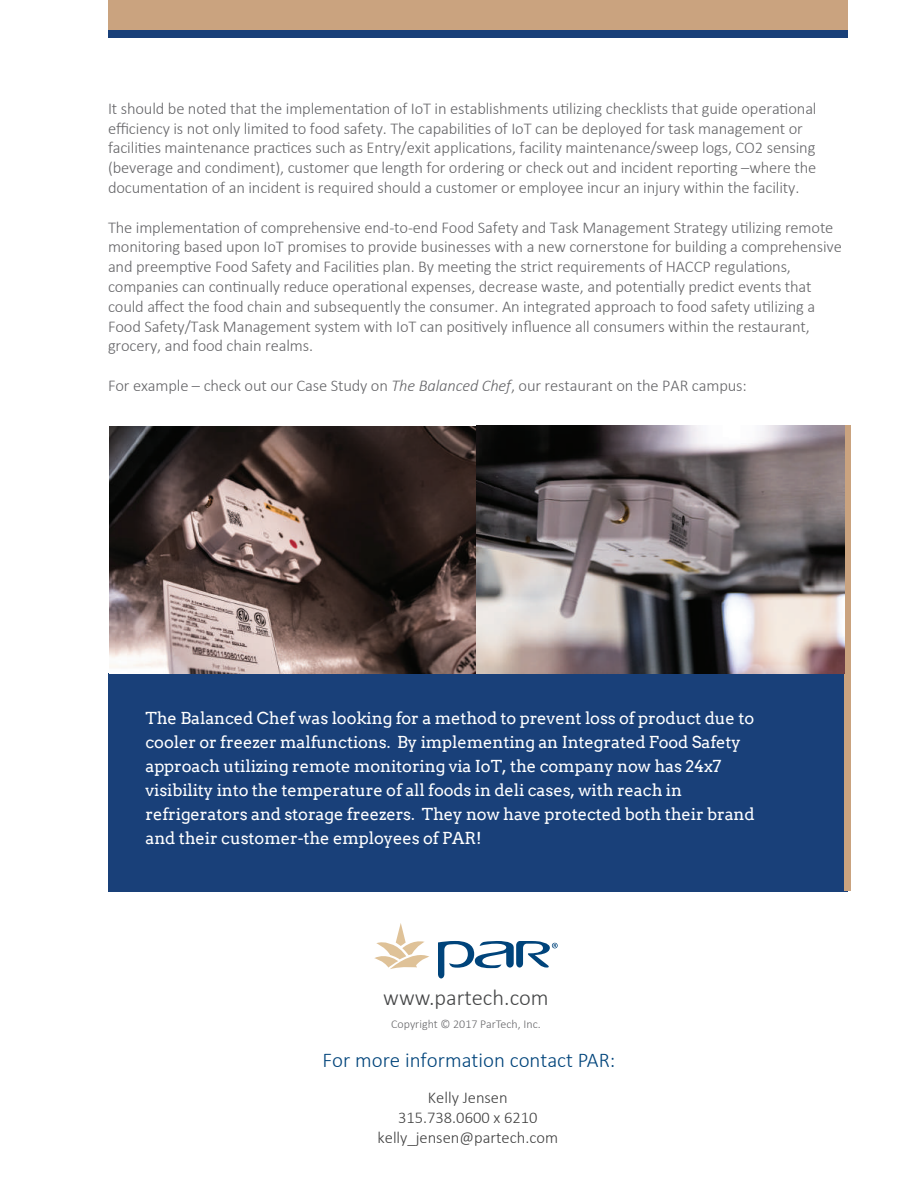
<style>
.page{position:relative;width:918px;height:1188px;background:#fff}
.page>*{position:absolute;margin:0;border:0;box-sizing:border-box;transform-origin:0 0}
.t1{font:300 22.5px "Calibri";color:#454647}
.t2{font:300 21px "Calibri";color:#00447b}
.t3{font:300 16.5px/19.8px "Calibri";letter-spacing:-.01em;color:#656568}
.t4{font:16.5px/24px "Arvo";letter-spacing:-.01em;color:#fff}
.t5{font:300 16.5px/19.8px "Calibri";color:#404040;text-align:center}
.t6{font:300 12px "Calibri";color:#67676a}
.s1{font-style:italic}
</style>
<div class="page">
<div style="left:108px;top:0;width:740px;height:37px;background:#caa37f"></div>
<div style="left:108px;top:30px;width:740px;height:7px;background:#194079"></div>
<div style="left:108px;top:673px;width:740px;height:218px;background:#194079"></div>
<div style="left:844px;top:426px;width:7px;height:465px;background:#caa37f"></div>
<img style="left:109px;top:426px;width:735px;height:247px">
<svg style="left:374px;top:923px;width:55px;height:46px"></svg>
<svg style="left:438px;top:941px;width:120px;height:37px"></svg>
<p class="t3" style="left:108px;top:98px;width:710px">It should be noted that the implementation of IoT in establishments utilizing checklists that guide operational efficiency is not only limited to food safety. The capabilities of IoT can be deployed for task management or facilities maintenance practices such as Entry/exit applications, facility maintenance/sweep logs, CO2 sensing (beverage and condiment), customer que length for ordering or check out and incident reporting –where the documentation of an incident is required should a customer or employee incur an injury within the facility.</p>
<p class="t3" style="left:108px;top:217px;width:735px">The implementation of comprehensive end-to-end Food Safety and Task Management Strategy utilizing remote monitoring based upon IoT promises to provide businesses with a new cornerstone for building a comprehensive and preemptive Food Safety and Facilities plan. By meeting the strict requirements of HACCP regulations, companies can continually reduce operational expenses, decrease waste, and potentially predict events that could affect the food chain and subsequently the consumer. An integrated approach to food safety utilizing a Food Safety/Task Management system with IoT can positively influence all consumers within the restaurant, grocery, and food chain realms.</p>
<p class="t3" style="left:108px;top:375px;width:640px">For example – check out our Case Study on <span class="s1">The Balanced Chef</span>, our restaurant on the PAR campus:</p>
<p class="t4" style="left:145px;top:707px;width:611px">The Balanced Chef was looking for a method to prevent loss of product due to cooler or freezer malfunctions. By implementing an Integrated Food Safety approach utilizing remote monitoring via IoT, the company now has 24x7 visibility into the temperature of all foods in deli cases, with reach in refrigerators and storage freezers. They now have protected both their brand and their customer-the employees of PAR!</p>
<h1 class="t1" style="left:383px;top:984px;width:167px">www.partech.com</h1>
<p class="t6" style="left:391px;top:1016px;width:151px">Copyright © 2017 ParTech, Inc.</p>
<p class="t2" style="left:323px;top:1047px;width:294px">For more information contact PAR:</p>
<p class="t5" style="left:378px;top:1088px;width:182px">Kelly Jensen<br>315.738.0600 x 6210 kelly_jensen@partech.com</p>
</div>
